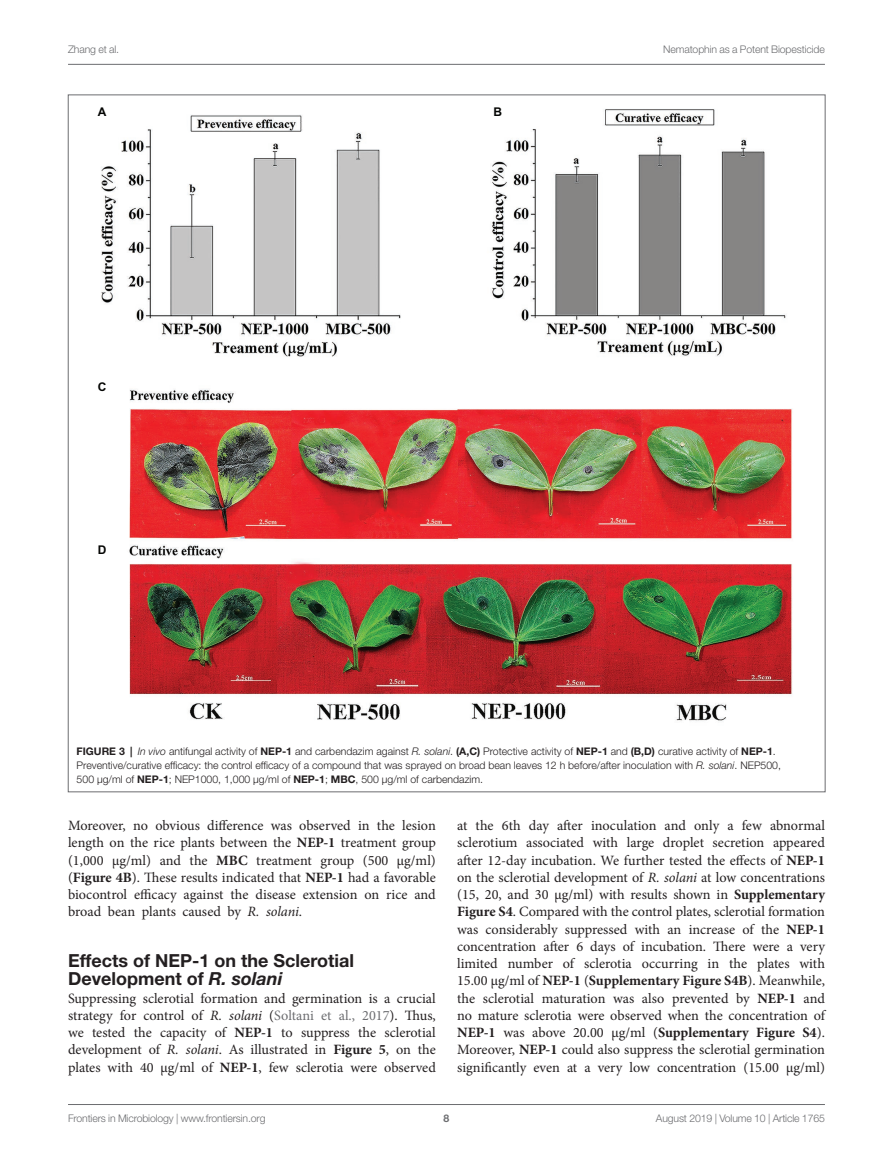
<style>
.page{position:relative;width:893px;height:1170px;background:#fff}
.page>*{position:absolute;margin:0;border:0;box-sizing:border-box;transform-origin:0 0}
.HEAD_2{font:700 18px/18.8px "Helvetica Neue LT Std";color:#231f20}
.TEXT_FLUSH{font:14.25px/17.2px "Minion Pro";color:#231f20;text-align:justify}
.t1{font:700 12px "Arial";color:#040503}
.FIG_LEG{font:300 10.5px/14.2px "Helvetica Neue LT Std";color:#231f20}
.t2{font:300 10.5px "Helvetica Neue LT Std";letter-spacing:-.015em;color:#6c6d70}
.t3{font:700 10.5px "Helvetica Neue LT Std";color:#6c6d70}
.s1{font-weight:700}
.s2{font-style:italic}
.s3{color:#6c6d70}
</style>
<div class="page">
<hr style="left:68px;top:64px;width:757px;height:1px;background:#6c6d70">
<hr style="left:68px;top:1104px;width:757px;height:1px;background:#6c6d70">
<img style="left:101px;top:109px;width:692px;height:612px">
<p class="t2" style="left:68px;top:42px;width:53px">Zhang et al.</p>
<p class="t2" style="left:663px;top:42px;width:163px">Nematophin as a Potent Biopesticide</p>
<p class="t1" style="left:98px;top:104px;width:10px">A</p>
<p class="t1" style="left:98px;top:378px;width:10px">C</p>
<p class="t1" style="left:98px;top:541px;width:10px">D</p>
<p class="t1" style="left:494px;top:104px;width:10px">B</p>
<p class="FIG_LEG" style="left:77px;top:743px;width:706px"><span class="s1">FIGURE 3 |</span> <span class="s2">In vivo</span> antifungal activity of <span class="s1">NEP-1</span> and carbendazim against <span class="s2">R. solani</span>. <span class="s1">(A,C)</span> Protective activity of <span class="s1">NEP-1</span> and <span class="s1">(B,D)</span> curative activity of <span class="s1">NEP-1</span>.<br>Preventive/curative efficacy: the control efficacy of a compound that was sprayed on broad bean leaves 12 h before/after inoculation with <span class="s2">R. solani</span>. NEP500,<br>500 μg/ml of <span class="s1">NEP-1</span>; NEP1000, 1,000 μg/ml of <span class="s1">NEP-1</span>; <span class="s1">MBC</span>, 500 μg/ml of carbendazim.</p>
<p class="TEXT_FLUSH" style="left:68px;top:816px;width:369px">Moreover, no obvious difference was observed in the lesion length on the rice plants between the <span class="s1">NEP-1</span> treatment group (1,000 μg/ml) and the <span class="s1">MBC</span> treatment group (500 μg/ml) (<span class="s1">Figure 4B</span>). These results indicated that <span class="s1">NEP-1</span> had a favorable biocontrol efficacy against the disease extension on rice and broad bean plants caused by <span class="s2">R. solani</span>.</p>
<p class="HEAD_2" style="left:68px;top:950px;width:287px">Effects of NEP-1 on the Sclerotial<br>Development of <span class="s2">R. solani</span></p>
<p class="TEXT_FLUSH" style="left:68px;top:989px;width:369px">Suppressing sclerotial formation and germination is a crucial strategy for control of <span class="s2">R. solani</span> (<span class="s3">Soltani et al., 2017</span>). Thus, we tested the capacity of <span class="s1">NEP-1</span> to suppress the sclerotial development of <span class="s2">R. solani</span>. As illustrated in <span class="s1">Figure 5</span>, on the plates with 40 μg/ml of <span class="s1">NEP-1</span>, few sclerotia were observed</p>
<p class="TEXT_FLUSH" style="left:457px;top:816px;width:369px">at the 6th day after inoculation and only a few abnormal sclerotium associated with large droplet secretion appeared after 12-day incubation. We further tested the effects of <span class="s1">NEP-1 </span>on the sclerotial development of <span class="s2">R. solani</span> at low concentrations (15, 20, and 30 μg/ml) with results shown in <span class="s1">Supplementary Figure S4</span>. Compared with the control plates, sclerotial formation was considerably suppressed with an increase of the <span class="s1">NEP-1 </span>concentration after 6 days of incubation. There were a very limited number of sclerotia occurring in the plates with 15.00 μg/ml of <span class="s1">NEP-1</span> (<span class="s1">Supplementary Figure S4B</span>). Meanwhile, the sclerotial maturation was also prevented by <span class="s1">NEP-1</span> and no mature sclerotia were observed when the concentration of <span class="s1">NEP-1</span> was above 20.00 μg/ml (<span class="s1">Supplementary Figure S4</span>).<br>Moreover, <span class="s1">NEP-1</span> could also suppress the sclerotial germination significantly even at a very low concentration (15.00 μg/ml)</p>
<p class="t2" style="left:68px;top:1111px;width:199px">Frontiers in Microbiology | www.frontiersin.org</p>
<p class="t3" style="left:444px;top:1111px;width:7px">8</p>
<p class="t2" style="left:656px;top:1111px;width:170px">August 2019 | Volume 10 | Article 1765</p>
</div>
